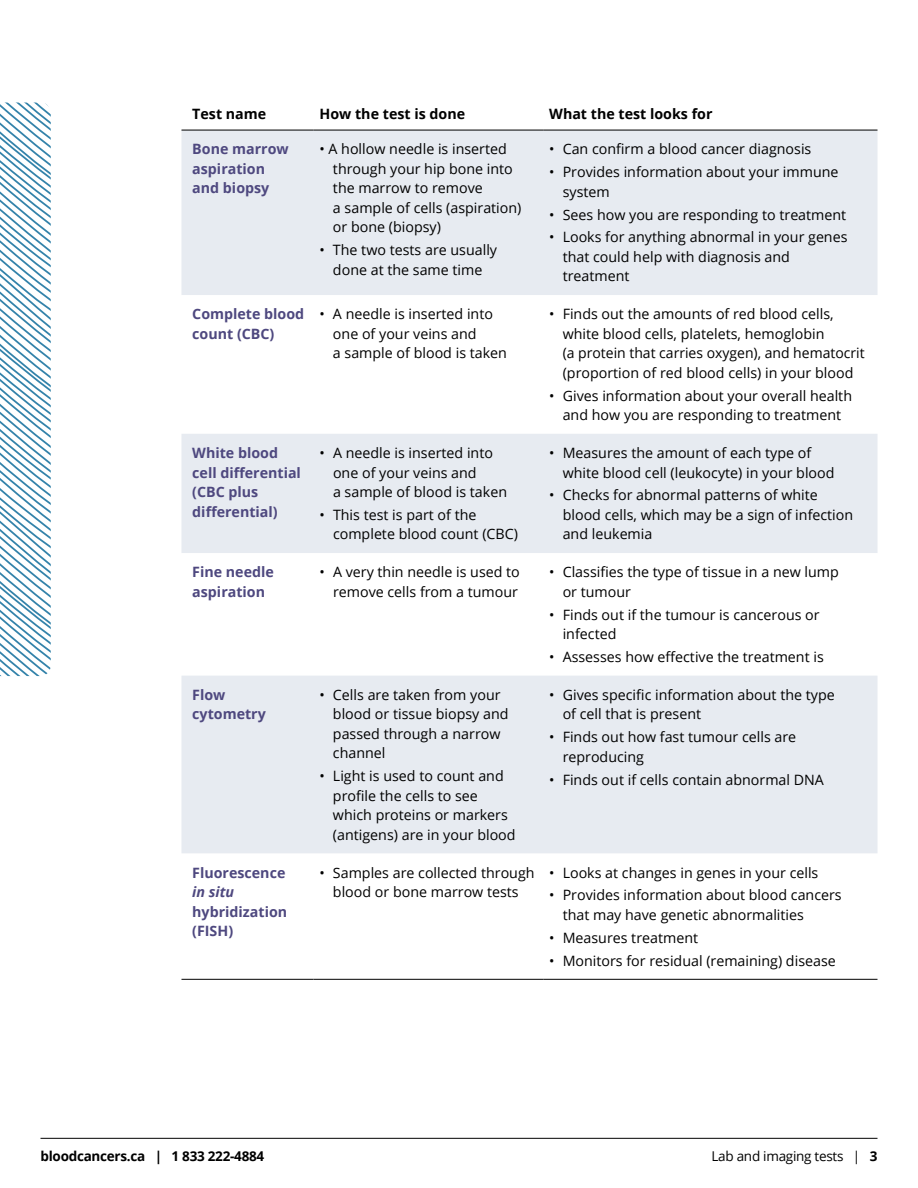
<style>
.page{position:relative;width:918px;height:1188px;background:#fff}
.page>*{position:absolute;margin:0;border:0;box-sizing:border-box;transform-origin:0 0}
.t1{font:14.25px/19.5px "Open Sans";color:#000}
.t2{font:700 14.25px/19.5px "Open Sans";color:#4e487f}
.t3{font:700 14.25px "Open Sans";color:#000}
.t4{font:italic 700 14.25px "Open Sans";color:#4e487f}
.t5{font:700 13.5px "Open Sans";letter-spacing:-.02em;color:#000}
.t6{font:13.5px "Open Sans";letter-spacing:-.02em;color:#000}
.s1{font-weight:700}
</style>
<div class="page">
<hr style="left:40px;top:1138px;width:838px;height:1px;background:#000">
<svg style="left:181px;top:131px;width:697px;height:722px;fill:#e7ebf1"></svg>
<hr style="left:181px;top:130px;width:133px;height:1px;background:#000">
<hr style="left:314px;top:130px;width:229px;height:1px;background:#000">
<hr style="left:543px;top:130px;width:335px;height:1px;background:#000">
<hr style="left:181px;top:979px;width:133px;height:1px;background:#000">
<hr style="left:314px;top:979px;width:229px;height:1px;background:#000">
<hr style="left:543px;top:979px;width:335px;height:1px;background:#000">
<svg style="left:0;top:102px;width:51px;height:574px"></svg>
<p class="t3" style="left:192px;top:104px;width:76px">Test name</p>
<p class="t3" style="left:320px;top:104px;width:147px">How the test is done</p>
<p class="t3" style="left:549px;top:104px;width:165px">What the test looks for</p>
<p class="t2" style="left:192px;top:139px;width:98px">Bone marrow aspiration and biopsy</p>
<p class="t1" style="left:333px;top:139px;width:190px;text-indent:-13px">• A hollow needle is inserted through your hip bone into the marrow to remove<br>a sample of cells (aspiration) or bone (biopsy)</p>
<p class="t1" style="left:320px;top:240px;width:179px;text-align:center">• The two tests are usually done at the same time</p>
<p class="t1" style="left:549px;top:139px;width:264px">• Can confirm a blood cancer diagnosis</p>
<p class="t1" style="left:563px;top:162px;width:277px;text-indent:-13px">• Provides information about your immune system</p>
<p class="t1" style="left:549px;top:204px;width:299px">• Sees how you are responding to treatment</p>
<p class="t1" style="left:563px;top:227px;width:286px;text-indent:-13px">• Looks for anything abnormal in your genes that could help with diagnosis and treatment</p>
<p class="t2" style="left:192px;top:304px;width:114px">Complete blood count (CBC)</p>
<p class="t1" style="left:333px;top:304px;width:176px;text-indent:-13px">• A needle is inserted into one of your veins and<br>a sample of blood is taken</p>
<p class="t1" style="left:563px;top:304px;width:303px;text-indent:-13px">• Finds out the amounts of red blood cells, white blood cells, platelets, hemoglobin<br>(a protein that carries oxygen), and hematocrit (proportion of red blood cells) in your blood</p>
<p class="t1" style="left:549px;top:385px;width:304px;text-align:center">• Gives information about your overall health and how you are responding to treatment</p>
<p class="t2" style="left:192px;top:443px;width:110px">White blood cell differential (CBC plus differential)</p>
<p class="t1" style="left:333px;top:443px;width:176px;text-indent:-13px">• A needle is inserted into one of your veins and<br>a sample of blood is taken</p>
<p class="t1" style="left:563px;top:443px;width:273px;text-indent:-13px">• Measures the amount of each type of white blood cell (leukocyte) in your blood</p>
<p class="t1" style="left:563px;top:485px;width:292px;text-indent:-13px">• Checks for abnormal patterns of white blood cells, which may be a sign of infection and leukemia</p>
<p class="t1" style="left:333px;top:505px;width:186px;text-indent:-13px">• This test is part of the complete blood count (CBC)</p>
<p class="t2" style="left:192px;top:562px;width:83px">Fine needle aspiration</p>
<p class="t1" style="left:320px;top:562px;width:202px;text-align:right">• A very thin needle is used to remove cells from a tumour</p>
<p class="t1" style="left:563px;top:562px;width:278px;text-indent:-13px">• Classifies the type of tissue in a new lump or tumour</p>
<p class="t1" style="left:563px;top:604px;width:258px;text-indent:-13px">• Finds out if the tumour is cancerous or infected</p>
<p class="t1" style="left:549px;top:647px;width:276px">• Assesses how effective the treatment is</p>
<p class="t2" style="left:192px;top:685px;width:75px">Flow cytometry</p>
<p class="t1" style="left:333px;top:685px;width:177px;text-indent:-13px">• Cells are taken from your blood or tissue biopsy and passed through a narrow channel</p>
<p class="t1" style="left:333px;top:766px;width:184px;text-indent:-13px">• Light is used to count and profile the cells to see which proteins or markers (antigens) are in your blood</p>
<p class="t1" style="left:563px;top:685px;width:274px;text-indent:-13px">• Gives specific information about the type of cell that is present</p>
<p class="t1" style="left:563px;top:727px;width:235px;text-indent:-13px">• Finds out how fast tumour cells are reproducing</p>
<p class="t1" style="left:549px;top:769px;width:276px">• Finds out if cells contain abnormal DNA</p>
<p class="t2" style="left:192px;top:862px;width:95px">Fluorescence</p>
<p class="t4" style="left:192px;top:882px;width:43px">in situ</p>
<p class="t2" style="left:192px;top:901px;width:96px">hybridization (FISH)</p>
<p class="t1" style="left:319px;top:862px;width:217px;text-align:center">• Samples are collected through blood or bone marrow tests</p>
<p class="t1" style="left:549px;top:862px;width:271px">• Looks at changes in genes in your cells</p>
<p class="t1" style="left:563px;top:885px;width:281px;text-indent:-13px">• Provides information about blood cancers that may have genetic abnormalities</p>
<p class="t1" style="left:549px;top:927px;width:150px">• Measures treatment</p>
<p class="t1" style="left:549px;top:950px;width:288px">• Monitors for residual (remaining) disease</p>
<p class="t5" style="left:40px;top:1147px;width:225px">bloodcancers.ca | 1 833 222-4884</p>
<p class="t6" style="left:712px;top:1147px;width:167px">Lab and imaging tests | <span class="s1">3</span></p>
</div>
